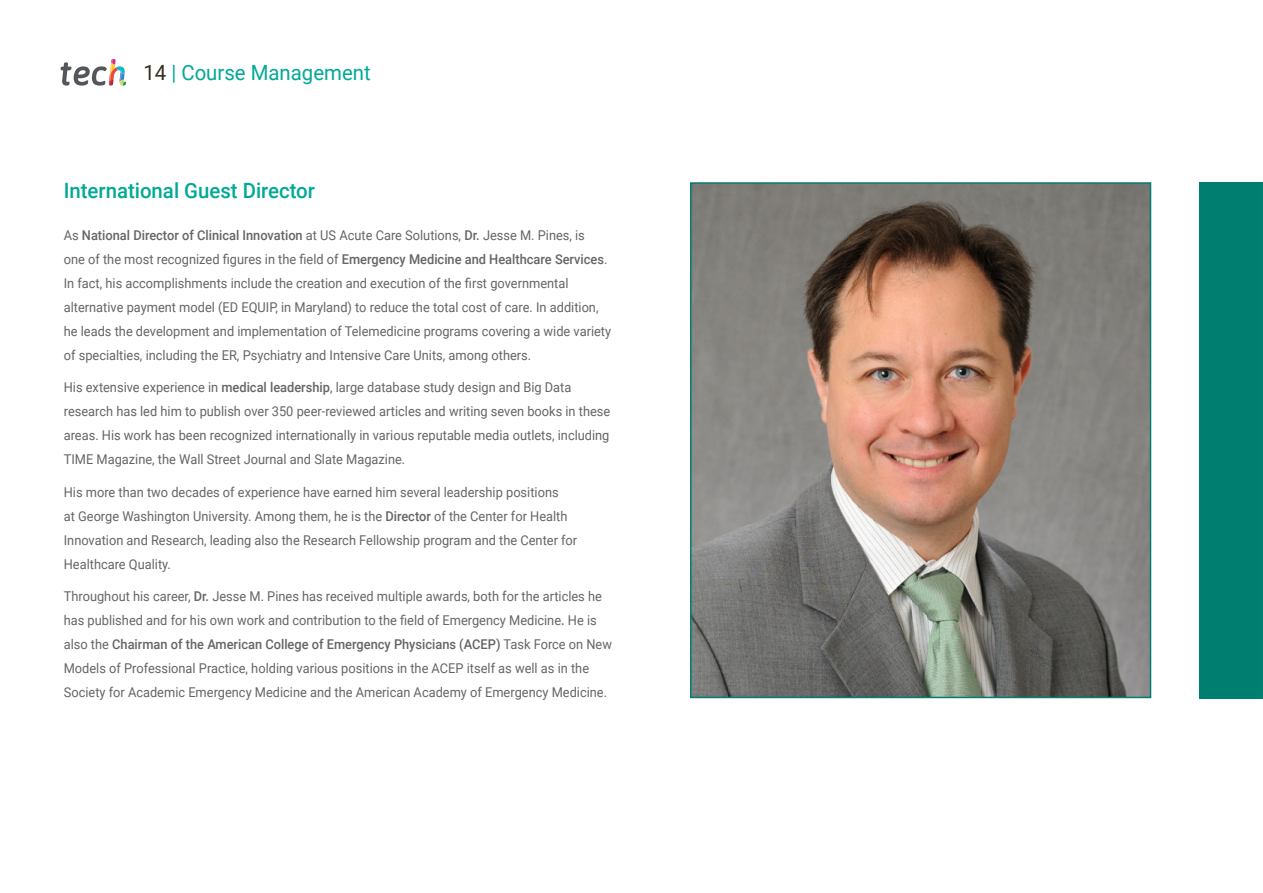
<style>
.page{position:relative;width:1263px;height:893px;background:#fff}
.page>*{position:absolute;margin:0;border:0;box-sizing:border-box;transform-origin:0 0}
.t1{font:500 21px "Roboto";color:#00a996}
.t2{font:21px "Roboto";color:#00a996}
.t3{font:13.5px/24px "Roboto";color:#656565;scale:.95 1}
.s1{color:#312e20}
.s2{font-weight:500}
</style>
<div class="page">
<svg style="left:61px;top:59px;width:65px;height:27px"></svg>
<img style="left:693px;top:185px;width:455px;height:510px">
<div style="left:690px;top:182px;width:461px;height:516px;border:2px solid #007e6f"></div>
<div style="left:1199px;top:182px;width:64px;height:516px;background:#007e70"></div>
<h1 class="t2" style="left:144px;top:57px;width:229px"><span class="s1">14</span> | Course Management</h1>
<h1 class="t1" style="left:64px;top:176px;width:253px">International Guest Director</h1>
<p class="t3" style="left:64px;top:222px;width:578px">As <span class="s2">National Director of Clinical Innovation</span> at US Acute Care Solutions, <span class="s2">Dr.</span> Jesse M. Pines, is<br>one of the most recognized figures in the field of <span class="s2">Emergency Medicine and Healthcare Services</span>.<br>In fact, his accomplishments include the creation and execution of the first governmental alternative payment model (ED EQUIP, in Maryland) to reduce the total cost of care. In addition, he leads the development and implementation of Telemedicine programs covering a wide variety of specialties, including the ER, Psychiatry and Intensive Care Units, among others.</p>
<p class="t3" style="left:64px;top:375px;width:577px">His extensive experience in <span class="s2">medical leadership</span>, large database study design and Big Data research has led him to publish over 350 peer-reviewed articles and writing seven books in these areas. His work has been recognized internationally in various reputable media outlets, including TIME Magazine, the Wall Street Journal and Slate Magazine.</p>
<p class="t3" style="left:64px;top:479px;width:542px">His more than two decades of experience have earned him several leadership positions<br>at George Washington University. Among them, he is the <span class="s2">Director</span> of the Center for Health Innovation and Research, leading also the Research Fellowship program and the Center for Healthcare Quality.</p>
<p class="t3" style="left:64px;top:584px;width:579px">Throughout his career, <span class="s2">Dr.</span> Jesse M. Pines has received multiple awards, both for the articles he has published and for his own work and contribution to the field of Emergency Medicine<span class="s2">.</span> He is also the <span class="s2">Chairman of the American College of Emergency Physicians (ACEP)</span> Task Force on New Models of Professional Practice, holding various positions in the ACEP itself as well as in the Society for Academic Emergency Medicine and the American Academy of Emergency Medicine.</p>
</div>
